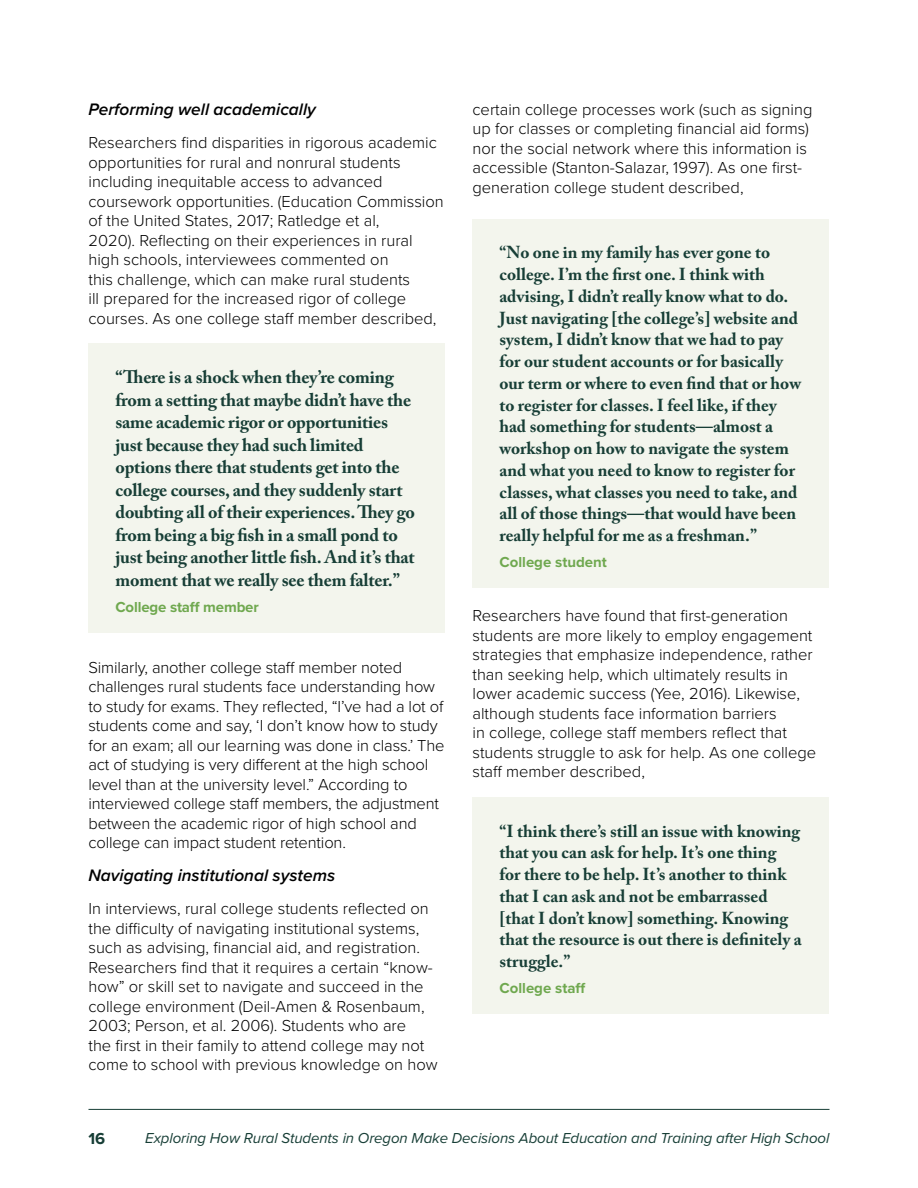
<style>
.page{position:relative;width:918px;height:1188px;background:#fff}
.page>*{position:absolute;margin:0;border:0;box-sizing:border-box;transform-origin:0 0}
.t1{font:700 18px/22.5px "Adobe Caslon Pro";letter-spacing:-.01em;color:#173e36}
.t2{font:700 17.25px/21.8px "Adobe Caslon Pro";color:#173e36}
.t3{font:italic 600 17.25px "Proxima Nova";color:#000}
.t4{font:300 16.5px/19.5px "Proxima Nova";color:#000}
.t5{font:700 16.5px "Proxima Nova";color:#173e36}
.t6{font:italic 15px "Proxima Nova";letter-spacing:-.005em;color:#173e36}
.QuoteName{font:700 15px "Proxima Nova";color:#6fa84f}
</style>
<div class="page">
<hr style="left:88px;top:1109px;width:742px;height:1px;background:#173e36">
<div style="left:88px;top:343px;width:358px;height:289px;background:#f3f5ed"></div>
<div style="left:472px;top:219px;width:358px;height:369px;background:#f3f5ed"></div>
<div style="left:472px;top:797px;width:358px;height:217px;background:#f3f5ed"></div>
<h6 class="t3" style="left:88px;top:97px;width:229px">Performing well academically</h6>
<h4 class="t4" style="left:88px;top:132px;width:357px">Researchers find disparities in rigorous academic opportunities for rural and nonrural students including inequitable access to advanced coursework opportunities. (Education Commission of the United States, 2017; Ratledge et al,<br>2020). Reflecting on their experiences in rural high schools, interviewees commented on<br>this challenge, which can make rural students<br>ill prepared for the increased rigor of college courses. As one college staff member described,</h4>
<h4 class="t1" style="left:116px;top:366px;width:301px">“There is a shock when they’re coming from a setting that maybe didn’t have the same academic rigor or opportunities just because they had such limited options there that students get into the college courses, and they suddenly start doubting all of their experiences. They go from being a big fish in a small pond to just being another little fish. And it’s that moment that we really see them falter.”</h4>
<h2 class="QuoteName" style="left:116px;top:596px;width:145px">College staff member</h2>
<h4 class="t4" style="left:88px;top:657px;width:358px">Similarly, another college staff member noted challenges rural students face understanding how to study for exams. They reflected, “I’ve had a lot of students come and say, ‘I don’t know how to study for an exam; all our learning was done in class.’ The act of studying is very different at the high school level than at the university level.” According to interviewed college staff members, the adjustment between the academic rigor of high school and college can impact student retention.</h4>
<h6 class="t3" style="left:88px;top:863px;width:248px">Navigating institutional systems</h6>
<h4 class="t4" style="left:88px;top:898px;width:351px">In interviews, rural college students reflected on the difficulty of navigating institutional systems, such as advising, financial aid, and registration.<br>Researchers find that it requires a certain “know&shy;how” or skill set to navigate and succeed in the college environment (Deil-Amen &amp; Rosenbaum, 2003; Person, et al. 2006). Students who are<br>the first in their family to attend college may not come to school with previous knowledge on how</h4>
<h4 class="t4" style="left:472px;top:98px;width:341px">certain college processes work (such as signing up for classes or completing financial aid forms) nor the social network where this information is accessible (Stanton-Salazar, 1997). As one first&shy;generation college student described,</h4>
<p class="t2" style="left:500px;top:242px;width:303px">“No one in my family has ever gone to college. I’m the first one. I think with advising, I didn’t really know what to do.<br>Just navigating [the college’s] website and system, I didn’t know that we had to pay for our student accounts or for basically our term or where to even find that or how to register for classes. I feel like, if they had something for students—almost a workshop on how to navigate the system and what you need to know to register for classes, what classes you need to take, and all of those things—that would have been really helpful for me as a freshman.”</p>
<h2 class="QuoteName" style="left:500px;top:551px;width:109px">College student</h2>
<h4 class="t4" style="left:472px;top:605px;width:345px">Researchers have found that first-generation students are more likely to employ engagement strategies that emphasize independence, rather than seeking help, which ultimately results in lower academic success (Yee, 2016). Likewise, although students face information barriers<br>in college, college staff members reflect that students struggle to ask for help. As one college staff member described,</h4>
<p class="t2" style="left:500px;top:820px;width:304px">“I think there’s still an issue with knowing that you can ask for help. It’s one thing for there to be help. It’s another to think that I can ask and not be embarrassed [that I don’t know] something. Knowing that the resource is out there is definitely a struggle.”</p>
<h2 class="QuoteName" style="left:500px;top:977px;width:88px">College staff</h2>
<p class="t5" style="left:88px;top:1126px;width:18px">16</p>
<p class="t6" style="left:145px;top:1127px;width:686px">Exploring How Rural Students in Oregon Make Decisions About Education and Training after High School</p>
</div>
